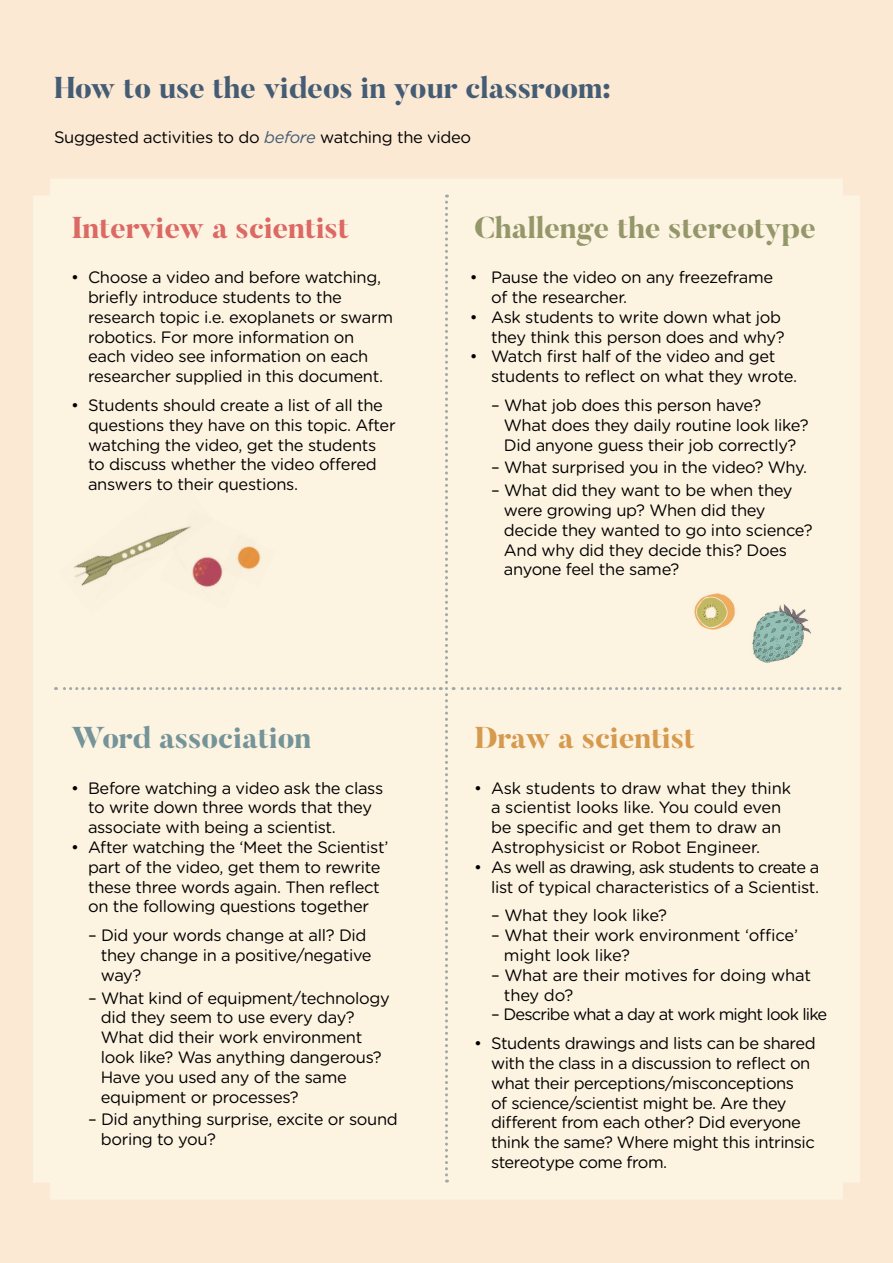
<style>
.page{position:relative;width:893px;height:1263px;background:#fbe9d4}
.page>*{position:absolute;margin:0;border:0;box-sizing:border-box;transform-origin:0 0}
.t1{font:800 30px "Butler";letter-spacing:-.01em;color:#445c74}
.t2{font:800 30px "Butler";letter-spacing:-.01em;color:#94976a}
.t3{font:800 30px "Butler";letter-spacing:-.01em;color:#db6964}
.t4{font:800 30px "Butler";letter-spacing:-.01em;color:#75949a}
.t5{font:800 30px "Butler";letter-spacing:-.01em;color:#d69a4e}
.t6{font:16.5px/19.8px "Gotham Rounded";letter-spacing:-.02em;color:#000}
.t7{font:16.5px "Gotham Rounded";letter-spacing:-.05em;color:#000}
.s1{font-style:italic;color:#445c74}
</style>
<div class="page">
<div style="left:33px;top:179px;width:827px;height:1020px;background:#fdf3e1"></div>
<svg style="left:55px;top:687px;width:379px;height:3px"></svg>
<div style="left:440px;top:195px;width:393px;height:987px;background:#fdf3e1"></div>
<img style="left:749px;top:601px;width:67px;height:65px">
<img style="left:691px;top:591px;width:47px;height:45px">
<img style="left:58px;top:476px;width:155px;height:138px">
<img style="left:159px;top:509px;width:98px;height:101px">
<img style="left:221px;top:534px;width:55px;height:53px">
<h1 class="t1" style="left:54px;top:68px;width:558px">How to use the videos in your classroom:</h1>
<p class="t6" style="left:54px;top:126px;width:419px">Suggested activities to do <span class="s1">before</span> watching the video</p>
<h1 class="t3" style="left:71px;top:208px;width:279px">Interview a scientist</h1>
<p class="t6" style="left:88px;top:267px;width:307px;text-indent:-17px">• Choose a video and before watching, briefly introduce students to the research topic i.e. exoplanets or swarm robotics. For more information on each video see information on each researcher supplied in this document.</p>
<p class="t6" style="left:88px;top:395px;width:309px;text-indent:-17px">• Students should create a list of all the questions they have on this topic. After watching the video, get the students to discuss whether the video offered answers to their questions.</p>
<h1 class="t4" style="left:71px;top:719px;width:242px">Word association</h1>
<p class="t6" style="left:88px;top:777px;width:297px;text-indent:-17px">• Before watching a video ask the class to write down three words that they associate with being a scientist.</p>
<p class="t6" style="left:71px;top:836px;width:319px;text-align:center">• After watching the ‘Meet the Scientist’ part of the video, get them to rewrite these three words again. Then reflect<br>on the following questions together</p>
<p class="t6" style="left:101px;top:925px;width:272px;text-indent:-13px">– Did your words change at all? Did they change in a positive/negative way?</p>
<p class="t6" style="left:101px;top:987px;width:291px;text-indent:-13px">– What kind of equipment/technology did they seem to use every day?<br>What did their work environment look like? Was anything dangerous?<br>Have you used any of the same equipment or processes?</p>
<p class="t6" style="left:101px;top:1109px;width:299px;text-indent:-13px">– Did anything surprise, excite or sound boring to you?</p>
<h1 class="t2" style="left:474px;top:208px;width:343px">Challenge the stereotype</h1>
<p class="t6" style="left:491px;top:267px;width:284px;text-indent:-21px">• Pause the video on any freezeframe of the researcher.</p>
<p class="t6" style="left:470px;top:306px;width:316px;text-align:right">• Ask students to write down what job they think this person does and why?</p>
<p class="t6" style="left:491px;top:346px;width:307px;text-indent:-21px">• Watch first half of the video and get students to reflect on what they wrote.</p>
<p class="t6" style="left:504px;top:395px;width:306px;text-indent:-13px">– What job does this person have?<br>What does they daily routine look like?<br>Did anyone guess their job correctly?</p>
<p class="t6" style="left:491px;top:457px;width:317px">– What surprised you in the video? Why.</p>
<p class="t6" style="left:504px;top:480px;width:310px;text-indent:-13px">– What did they want to be when they were growing up? When did they decide they wanted to go into science?<br>And why did they decide this? Does anyone feel the same?</p>
<h1 class="t5" style="left:474px;top:719px;width:223px">Draw a scientist</h1>
<p class="t6" style="left:491px;top:777px;width:301px;text-indent:-17px">• Ask students to draw what they think a scientist looks like. You could even be specific and get them to draw an Astrophysicist or Robot Engineer.</p>
<p class="t6" style="left:474px;top:856px;width:347px;text-align:right">• As well as drawing, ask students to create a list of typical characteristics of a Scientist.</p>
<p class="t6" style="left:491px;top:905px;width:177px">– What they look like?</p>
<p class="t6" style="left:504px;top:925px;width:296px;text-indent:-13px">– What their work environment ‘office’ might look like?</p>
<p class="t6" style="left:504px;top:964px;width:309px;text-indent:-13px">– What are their motives for doing what they do?</p>
<p class="t7" style="left:491px;top:1003px;width:338px">– Describe what a day at work might look like</p>
<p class="t6" style="left:491px;top:1033px;width:326px;text-indent:-17px">• Students drawings and lists can be shared with the class in a discussion to reflect on what their perceptions/misconceptions<br>of science/scientist might be. Are they different from each other? Did everyone think the same? Where might this intrinsic stereotype come from.</p>
</div>
